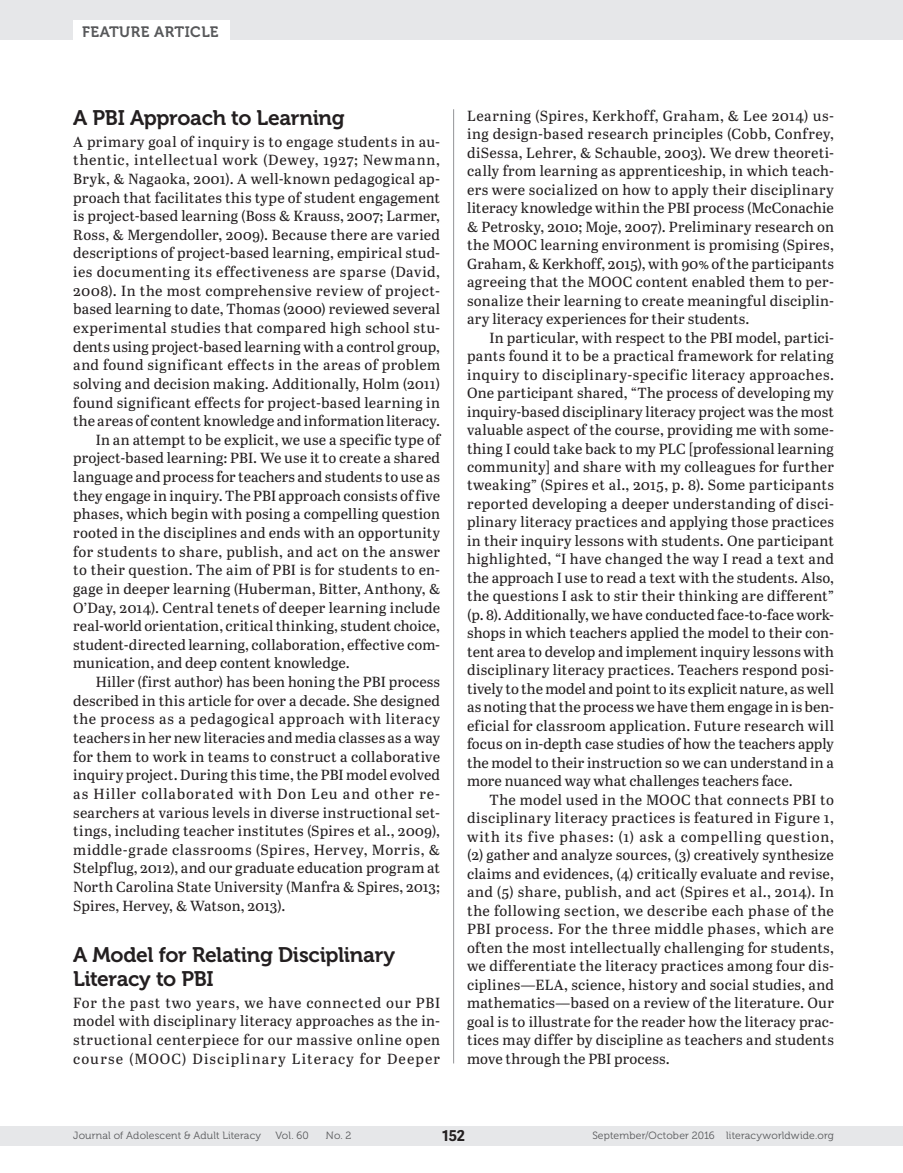
<style>
.page{position:relative;width:903px;height:1173px;background:#fff}
.page>*{position:absolute;margin:0;border:0;box-sizing:border-box;transform-origin:0 0}
.t1{font:21px/24.3px "Museo 700";letter-spacing:-.015em;color:#231f20}
.t2{font:15px "Museo 700";letter-spacing:.03em;color:#57585a}
.t3{font:700 15px "Adelle Sans";color:#231f20}
.t4{font:14.7px/18.5px "Abril Text";letter-spacing:.015em;color:#231f20;text-align:justify}
.t5{font:14.7px "Abril Text";letter-spacing:.04em;color:#231f20}
.t6{font:14.7px "Abril Text";letter-spacing:.035em;color:#231f20}
.t7{font:14.7px "Abril Text";letter-spacing:.05em;color:#231f20}
.t8{font:14.7px "Abril Text";letter-spacing:.045em;color:#231f20}
.t9{font:14.7px "Abril Text";letter-spacing:.06em;color:#231f20}
.t10{font:14.7px "Abril Text";letter-spacing:-.005em;color:#231f20}
.t11{font:10.5px "Museo 300";letter-spacing:.015em;color:#57585a}
</style>
<div class="page">
<div style="left:0;top:1125px;width:903px;height:20px;background:#e6e7e9"></div>
<div style="left:0;top:0;width:903px;height:39px;background:#e6e7e9"></div>
<div style="left:73px;top:21px;width:156px;height:21px;background:#fff"></div>
<div style="left:890px;top:0;width:13px;height:40px;background:#e6e7e9"></div>
<hr style="left:453px;top:109px;width:1px;height:954px;background:#939598">
<p class="t2" style="left:82px;top:23px;width:138px">FEATURE ARTICLE</p>
<h1 class="t1" style="left:73px;top:106px;width:273px">A PBI Approach to Learning</h1>
<p class="t4" style="left:73px;top:132px;width:368px">A primary goal of inquiry is to engage students in au-</p>
<p class="t7" style="left:73px;top:149px;width:368px">thentic, intellectual work (Dewey, 1927; Newmann,</p>
<p class="t4" style="left:73px;top:169px;width:368px">Bryk, &amp; Nagaoka, 2001). A well-known pedagogical ap-</p>
<p class="t4" style="left:73px;top:187px;width:368px">proach that facilitates this type of student engagement</p>
<p class="t4" style="left:73px;top:206px;width:368px">is project-based learning (Boss &amp; Krauss, 2007; Larmer,</p>
<p class="t4" style="left:73px;top:225px;width:368px">Ross, &amp; Mergendoller, 2009). Because there are varied</p>
<p class="t4" style="left:73px;top:243px;width:368px">descriptions of project-based learning, empirical stud-</p>
<p class="t5" style="left:73px;top:261px;width:368px">ies documenting its effectiveness are sparse (David,</p>
<p class="t6" style="left:73px;top:280px;width:368px">2008). In the most comprehensive review of project-</p>
<p class="t4" style="left:73px;top:299px;width:368px">based learning to date, Thomas (2000) reviewed several</p>
<p class="t4" style="left:73px;top:318px;width:368px">experimental studies that compared high school stu-</p>
<p class="t4" style="left:73px;top:336px;width:368px">dents using project-based learning with a control group,</p>
<p class="t6" style="left:73px;top:354px;width:368px">and found significant effects in the areas of problem</p>
<p class="t4" style="left:73px;top:374px;width:368px">solving and decision making. Additionally, Holm (2011)</p>
<p class="t4" style="left:73px;top:392px;width:368px">found significant effects for project-based learning in</p>
<p class="t4" style="left:73px;top:411px;width:368px">the areas of content knowledge and information literacy.</p>
<p class="t4" style="left:96px;top:430px;width:346px">In an attempt to be explicit, we use a specific type of</p>
<p class="t4" style="left:73px;top:448px;width:368px">project-based learning: PBI. We use it to create a shared</p>
<p class="t4" style="left:73px;top:467px;width:368px">language and process for teachers and students to use as</p>
<p class="t4" style="left:73px;top:486px;width:368px">they engage in inquiry. The PBI approach consists of five</p>
<p class="t4" style="left:73px;top:504px;width:368px">phases, which begin with posing a compelling question</p>
<p class="t4" style="left:73px;top:523px;width:368px">rooted in the disciplines and ends with an opportunity</p>
<p class="t4" style="left:73px;top:541px;width:368px">for students to share, publish, and act on the answer</p>
<p class="t4" style="left:73px;top:560px;width:368px">to their question. The aim of PBI is for students to en-</p>
<p class="t4" style="left:73px;top:579px;width:368px">gage in deeper learning (Huberman, Bitter, Anthony, &amp;</p>
<p class="t4" style="left:73px;top:597px;width:368px">O’Day, 2014). Central tenets of deeper learning include</p>
<p class="t4" style="left:73px;top:616px;width:368px">real-world orientation, critical thinking, student choice,</p>
<p class="t4" style="left:73px;top:635px;width:368px">student-directed learning, collaboration, effective com-</p>
<p class="t10" style="left:73px;top:652px;width:278px">munication, and deep content knowledge.</p>
<p class="t4" style="left:96px;top:672px;width:346px">Hiller (first author) has been honing the PBI process</p>
<p class="t4" style="left:73px;top:691px;width:368px">described in this article for over a decade. She designed</p>
<p class="t8" style="left:73px;top:708px;width:368px">the process as a pedagogical approach with literacy</p>
<p class="t4" style="left:73px;top:728px;width:368px">teachers in her new literacies and media classes as a way</p>
<p class="t4" style="left:73px;top:746px;width:368px">for them to work in teams to construct a collaborative</p>
<p class="t4" style="left:73px;top:765px;width:368px">inquiry project. During this time, the PBI model evolved</p>
<p class="t9" style="left:73px;top:783px;width:368px">as Hiller collaborated with Don Leu and other re-</p>
<p class="t4" style="left:73px;top:802px;width:368px">searchers at various levels in diverse instructional set-</p>
<p class="t4" style="left:73px;top:821px;width:368px">tings, including teacher institutes (Spires et al., 2009),</p>
<p class="t5" style="left:73px;top:839px;width:368px">middle-grade classrooms (Spires, Hervey, Morris, &amp;</p>
<p class="t4" style="left:73px;top:858px;width:368px">Stelpflug, 2012), and our graduate education program at</p>
<p class="t4" style="left:73px;top:877px;width:368px">North Carolina State University (Manfra &amp; Spires, 2013;</p>
<p class="t4" style="left:73px;top:895px;width:213px">Spires, Hervey, &amp; Watson, 2013).</p>
<h1 class="t1" style="left:73px;top:942px;width:323px">A Model for Relating Disciplinary<br>Literacy to PBI</h1>
<p class="t4" style="left:73px;top:992px;width:368px">For the past two years, we have connected our PBI model with disciplinary literacy approaches as the in&shy;structional centerpiece for our massive online open course (MOOC) Disciplinary Literacy for Deeper</p>
<p class="t4" style="left:467px;top:106px;width:368px">Learning (Spires, Kerkhoff, Graham, &amp; Lee 2014) us&shy;ing design-based research principles (Cobb, Confrey, diSessa, Lehrer, &amp; Schauble, 2003). We drew theoreti&shy;cally from learning as apprenticeship, in which teach&shy;ers were socialized on how to apply their disciplinary literacy knowledge within the PBI process (McConachie &amp; Petrosky, 2010; Moje, 2007). Preliminary research on the MOOC learning environment is promising (Spires, Graham, &amp; Kerkhoff, 2015), with 90% of the participants agreeing that the MOOC content enabled them to per&shy;sonalize their learning to create meaningful disciplin&shy;ary literacy experiences for their students.</p>
<p class="t4" style="left:467px;top:327px;width:368px;text-indent:23px">In particular, with respect to the PBI model, partici&shy;pants found it to be a practical framework for relating inquiry to disciplinary-specific literacy approaches.<br>One participant shared, “The process of developing my inquiry-based disciplinary literacy project was the most valuable aspect of the course, providing me with some&shy;thing I could take back to my PLC [professional learning community] and share with my colleagues for further tweaking” (Spires et al., 2015, p. 8). Some participants reported developing a deeper understanding of disci&shy;plinary literacy practices and applying those practices in their inquiry lessons with students. One participant highlighted, “I have changed the way I read a text and the approach I use to read a text with the students. Also, the questions I ask to stir their thinking are different” (p. 8). Additionally, we have conducted face-to-face work&shy;shops in which teachers applied the model to their con&shy;tent area to develop and implement inquiry lessons with disciplinary literacy practices. Teachers respond posi&shy;tively to the model and point to its explicit nature, as well as noting that the process we have them engage in is ben&shy;eficial for classroom application. Future research will focus on in-depth case studies of how the teachers apply the model to their instruction so we can understand in a more nuanced way what challenges teachers face.</p>
<p class="t4" style="left:467px;top:790px;width:368px;text-indent:22px">The model used in the MOOC that connects PBI to disciplinary literacy practices is featured in Figure 1, with its five phases: (1) ask a compelling question, (2) gather and analyze sources, (3) creatively synthesize claims and evidences, (4) critically evaluate and revise, and (5) share, publish, and act (Spires et al., 2014). In the following section, we describe each phase of the PBI process. For the three middle phases, which are often the most intellectually challenging for students, we differentiate the literacy practices among four dis&shy;ciplines—ELA, science, history and social studies, and mathematics—based on a review of the literature. Our goal is to illustrate for the reader how the literacy prac&shy;tices may differ by discipline as teachers and students move through the PBI process.</p>
<p class="t11" style="left:73px;top:1129px;width:189px">Journal of Adolescent &amp; Adult Literacy</p>
<p class="t11" style="left:275px;top:1129px;width:35px">Vol. 60</p>
<p class="t11" style="left:326px;top:1129px;width:27px">No. 2</p>
<p class="t3" style="left:442px;top:1124px;width:24px">152</p>
<p class="t11" style="left:592px;top:1129px;width:243px">September/October 2016 literacyworldwide.org</p>
</div>
